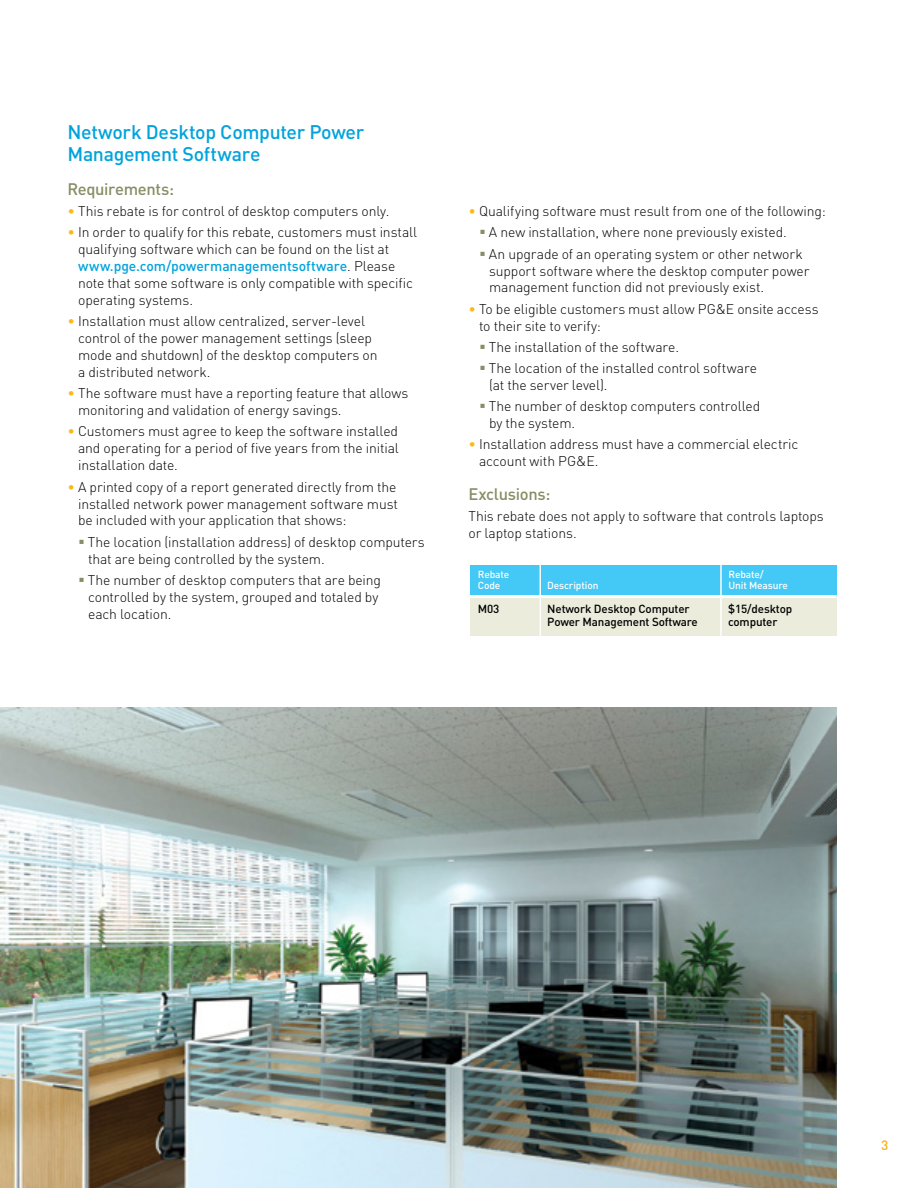
<style>
.page{position:relative;width:918px;height:1188px;background:#fff}
.page>*{position:absolute;margin:0;border:0;box-sizing:border-box;transform-origin:0 0}
.t1{font:500 19.5px/22.5px "DIN";letter-spacing:-.02em;color:#00a3dd}
.t2{font:500 16.5px "DIN";letter-spacing:-.02em;color:#868e64}
.t3{font:300 13.95px/17px "DIN";letter-spacing:-.01em;color:#000}
.t4{font:500 13.5px "DIN";color:#fcaf17}
.t5{font:500 11.7px "DIN";letter-spacing:-.01em;color:#000}
.t6{font:500 10.2px "DIN";letter-spacing:-.01em;color:#fff}
.s1{color:#fdb913}
.s2{font-weight:500;color:#00a3dd}
.s3{color:#868e64}
</style>
<div class="page">
<img style="left:0;top:707px;width:837px;height:481px">
<div style="left:470px;top:565px;width:367px;height:31px;background:#44c8f5"></div>
<div style="left:470px;top:597px;width:367px;height:39px;background:#ebecdc"></div>
<hr style="left:540px;top:565px;width:1px;height:84px;background:#fff">
<hr style="left:720px;top:565px;width:2px;height:84px;background:#fff">
<hr style="left:470px;top:595px;width:367px;height:3px;background:#fff">
<h1 class="t1" style="left:68px;top:120px;width:298px">Network Desktop Computer Power<br>Management Software</h1>
<p class="t2" style="left:68px;top:178px;width:108px">Requirements:</p>
<p class="t3" style="left:68px;top:202px;width:323px"><span class="s1">•</span> This rebate is for control of desktop computers only.</p>
<p class="t3" style="left:78px;top:224px;width:341px;text-indent:-11px"><span class="s1">•</span> In order to qualify for this rebate, customers must install qualifying software which can be found on the list at <span class="s2">www.pge.com/powermanagementsoftware</span>. Please note that some software is only compatible with specific operating systems.</p>
<p class="t3" style="left:78px;top:313px;width:301px;text-indent:-11px"><span class="s1">•</span> Installation must allow centralized, server-level control of the power management settings (sleep mode and shutdown) of the desktop computers on a distributed network.</p>
<p class="t3" style="left:78px;top:385px;width:332px;text-indent:-11px"><span class="s1">•</span> The software must have a reporting feature that allows monitoring and validation of energy savings.</p>
<p class="t3" style="left:78px;top:423px;width:322px;text-align:justify;text-indent:-11px"><span class="s1">•</span> Customers must agree to keep the software installed and operating for a period of five years from the initial installation date.</p>
<p class="t3" style="left:78px;top:478px;width:322px;text-align:justify;text-indent:-11px"><span class="s1">•</span> A printed copy of a report generated directly from the installed network power management software must be included with your application that shows:</p>
<p class="t3" style="left:88px;top:533px;width:338px;text-indent:-10px"><span class="s3">▪</span> The location (installation address) of desktop computers that are being controlled by the system.</p>
<p class="t3" style="left:88px;top:571px;width:294px;text-indent:-10px"><span class="s3">▪</span> The number of desktop computers that are being controlled by the system, grouped and totaled by each location.</p>
<p class="t3" style="left:468px;top:203px;width:359px"><span class="s1">•</span> Qualifying software must result from one of the following:</p>
<p class="t3" style="left:479px;top:224px;width:309px"><span class="s3">▪</span> A new installation, where none previously existed.</p>
<p class="t3" style="left:489px;top:245px;width:322px;text-indent:-10px"><span class="s3">▪</span> An upgrade of an operating system or other network support software where the desktop computer power management function did not previously exist.</p>
<p class="t3" style="left:479px;top:300px;width:341px;text-indent:-11px"><span class="s1">•</span> To be eligible customers must allow PG&amp;E onsite access to their site to verify:</p>
<p class="t3" style="left:479px;top:338px;width:201px"><span class="s3">▪</span> The installation of the software.</p>
<p class="t3" style="left:489px;top:359px;width:269px;text-indent:-10px"><span class="s3">▪</span> The location of the installed control software (at the server level).</p>
<p class="t3" style="left:489px;top:398px;width:273px;text-indent:-10px"><span class="s3">▪</span> The number of desktop computers controlled by the system.</p>
<p class="t3" style="left:479px;top:436px;width:321px;text-indent:-11px"><span class="s1">•</span> Installation address must have a commercial electric account with PG&amp;E.</p>
<p class="t2" style="left:468px;top:483px;width:83px">Exclusions:</p>
<p class="t3" style="left:468px;top:508px;width:357px">This rebate does not apply to software that controls laptops or laptop stations.</p>
<p class="t6" style="left:478px;top:568px;width:33px">Rebate</p>
<p class="t6" style="left:728px;top:568px;width:37px">Rebate/</p>
<p class="t6" style="left:478px;top:578px;width:24px">Code</p>
<p class="t6" style="left:547px;top:578px;width:53px">Description</p>
<p class="t6" style="left:728px;top:578px;width:61px">Unit Measure</p>
<p class="t5" style="left:478px;top:601px;width:23px">M03</p>
<p class="t5" style="left:547px;top:601px;width:144px">Network Desktop Computer</p>
<p class="t5" style="left:728px;top:601px;width:66px">$15/desktop</p>
<p class="t5" style="left:547px;top:614px;width:152px">Power Management Software</p>
<p class="t5" style="left:728px;top:614px;width:51px">computer</p>
<p class="t4" style="left:881px;top:1136px;width:9px">3</p>
</div>
